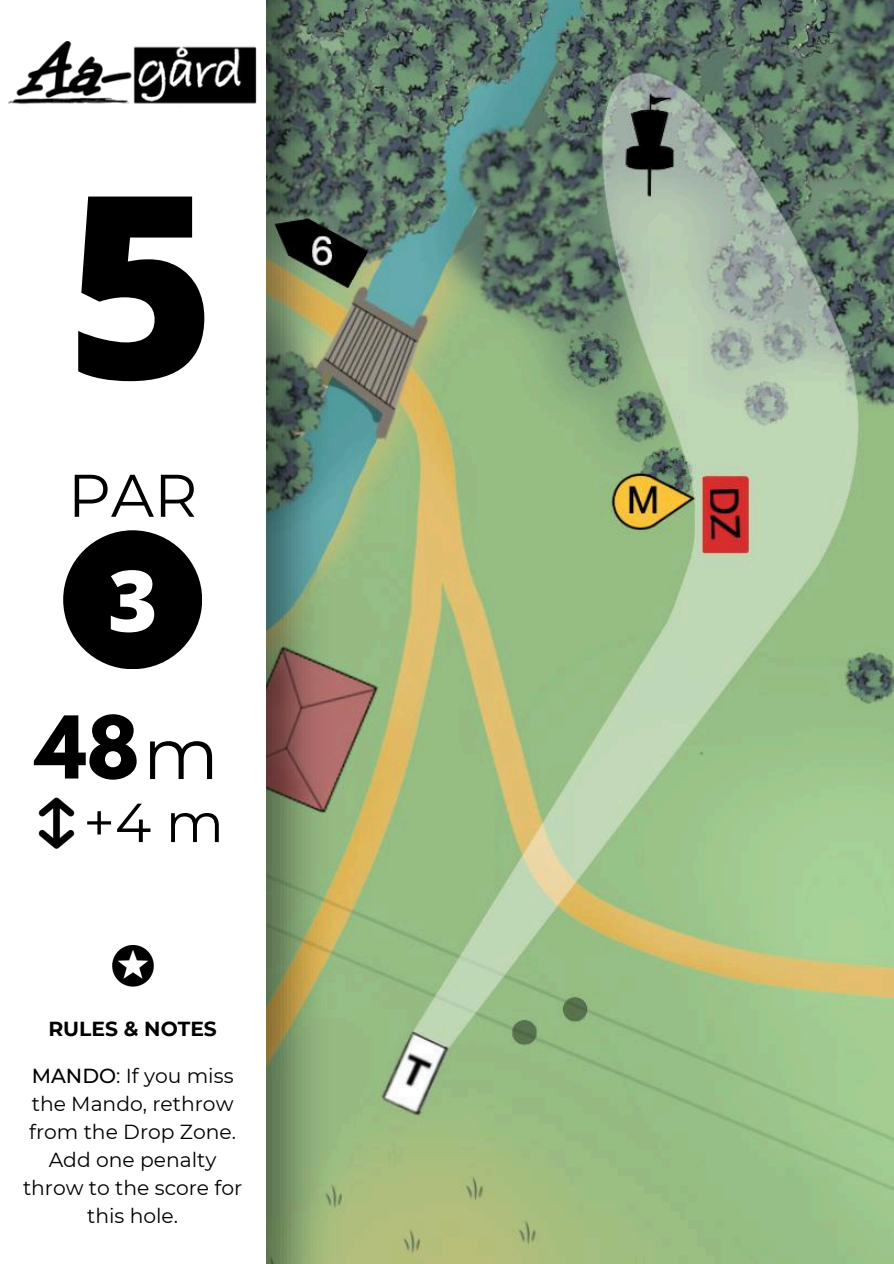
<style>
.page{position:relative;width:894px;height:1264px;background:#fff}
.page>*{position:absolute;margin:0;border:0;box-sizing:border-box;transform-origin:0 0}
.t1{font:800 255px "Open Sans";color:#000}
.t2{font:800 84.9px "Open Sans";color:#fff}
.t3{font:700 76.5px "League Spartan";color:#000}
.t4{font:60px "Montserrat";color:#000}
.t5{font:54.9px "Montserrat";color:#000}
.t6{font:20.25px/28.2px "Montserrat";color:#000}
.t7{font:700 20.25px "Montserrat";color:#000}
.s1{font-family:"Montserrat";font-weight:400;font-size:71.4px}
.s2{font-weight:500}
</style>
<div class="page">
<img style="left:38px;top:797px;width:37px;height:52px">
<img style="left:8px;top:42px;width:249px;height:62px">
<div style="left:63px;top:530px;width:139px;height:139px;background:#000;border-radius:50%"></div>
<img style="left:112px;top:945px;width:42px;height:41px">
<img style="left:331px;top:0;width:562px;height:1263px">
<img style="left:266px;top:0;width:65px;height:1263px">
<p class="t1" style="left:66px;top:106px;width:151px">5</p>
<p class="t4" style="left:68px;top:458px;width:131px">PAR</p>
<p class="t2" style="left:108px;top:541px;width:51px">3</p>
<h3 class="t3" style="left:36px;top:709px;width:184px">48<span class="s1">m</span></h3>
<h2 class="t5" style="left:83px;top:789px;width:142px">+4 m</h2>
<p class="t7" style="left:48px;top:1016px;width:170px">RULES &amp; NOTES</p>
<p class="t6" style="left:29px;top:1061px;width:208px"><span class="s2">MANDO</span>: If you miss the Mando, rethrow from the Drop Zone.</p>
<p class="t6" style="left:23px;top:1145px;width:221px;text-align:center">Add one penalty throw to the score for this hole.</p>
</div>
